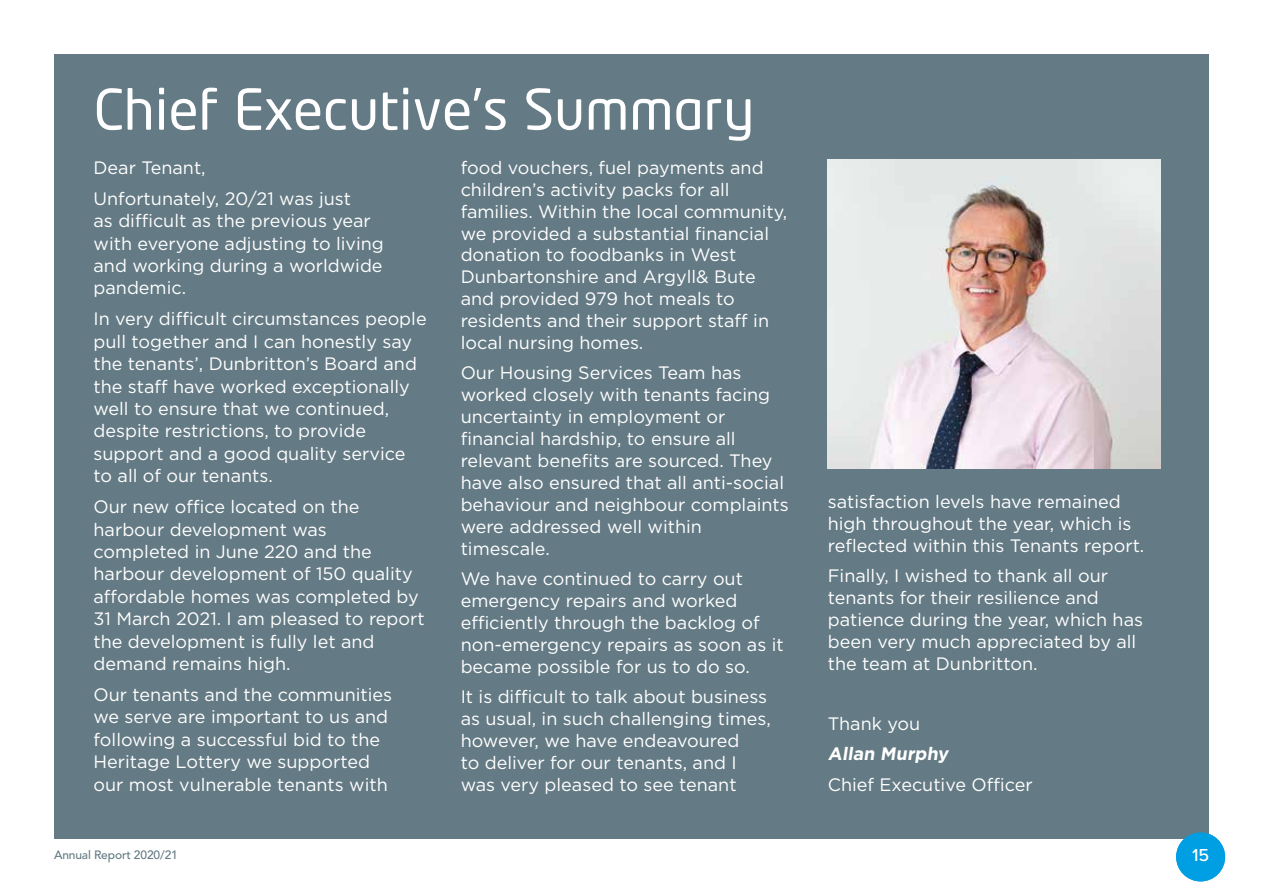
<style>
.page{position:relative;width:1263px;height:893px;background:#fff}
.page>*{position:absolute;margin:0;border:0;box-sizing:border-box;transform-origin:0 0}
.t1{font:55.5px "Neo Tech";color:#fff}
.t2{font:18px/21.9px "Gotham";color:#fff}
.t3{font:700 18px "Gotham";color:#fff}
.t4{font:500 18px "Proxima Nova";color:#fff}
.t5{font:500 12px "Avenir";letter-spacing:-.01em;color:#647a84}
</style>
<div class="page">
<div style="left:54px;top:54px;width:1155px;height:785px;background:#647a84"></div>
<div style="left:1176px;top:832px;width:49px;height:49px;background:#009fe3;border-radius:50%"></div>
<img style="left:828px;top:159px;width:333px;height:309px">
<h1 class="t1" style="left:94px;top:82px;width:662px">Chief Executive’s Summary</h1>
<p class="t2" style="left:94px;top:152px;width:259px;line-height:30.9px">Dear Tenant,<br>Unfortunately, 20/21 was just</p>
<p class="t2" style="left:94px;top:209px;width:292px;line-height:22.4px">as difficult as the previous year with everyone adjusting to living and working during a worldwide pandemic.</p>
<p class="t2" style="left:94px;top:307px;width:335px;line-height:22.4px">In very difficult circumstances people pull together and I can honestly say the tenants’, Dunbritton’s Board and the staff have worked exceptionally well to ensure that we continued, despite restrictions, to provide support and a good quality service to all of our tenants.</p>
<p class="t2" style="left:94px;top:495px;width:333px;line-height:22.4px">Our new office located on the harbour development was completed in June 220 and the harbour development of 150 quality affordable homes was completed by<br>31 March 2021. I am pleased to report the development is fully let and demand remains high.</p>
<p class="t2" style="left:94px;top:683px;width:300px;line-height:22.4px">Our tenants and the communities we serve are important to us and following a successful bid to the<br>Heritage Lottery we supported our most vulnerable tenants with</p>
<p class="t2" style="left:461px;top:156px;width:328px">food vouchers, fuel payments and children’s activity packs for all families. Within the local community, we provided a substantial financial donation to foodbanks in West<br>Dunbartonshire and Argyll&amp; Bute and provided 979 hot meals to residents and their support staff in local nursing homes.</p>
<p class="t2" style="left:461px;top:362px;width:330px">Our Housing Services Team has worked closely with tenants facing uncertainty in employment or financial hardship, to ensure all relevant benefits are sourced. They have also ensured that all anti-social behaviour and neighbour complaints were addressed well within timescale.</p>
<p class="t2" style="left:461px;top:567px;width:325px">We have continued to carry out emergency repairs and worked efficiently through the backlog of non-emergency repairs as soon as it became possible for us to do so.</p>
<p class="t2" style="left:461px;top:685px;width:312px">It is difficult to talk about business as usual, in such challenging times, however, we have endeavoured<br>to deliver for our tenants, and I was very pleased to see tenant</p>
<p class="t2" style="left:828px;top:491px;width:318px">satisfaction levels have remained high throughout the year, which is reflected within this Tenants report.</p>
<p class="t2" style="left:828px;top:565px;width:317px">Finally, I wished to thank all our tenants for their resilience and patience during the year, which has been very much appreciated by all the team at Dunbritton.</p>
<p class="t2" style="left:828px;top:712px;width:94px">Thank you</p>
<p class="t3" style="left:828px;top:744px;width:125px">Allan Murphy</p>
<p class="t2" style="left:828px;top:773px;width:206px">Chief Executive Officer</p>
<p class="t5" style="left:54px;top:848px;width:125px">Annual Report 2020/21</p>
<p class="t4" style="left:1192px;top:842px;width:18px">15</p>
</div>
